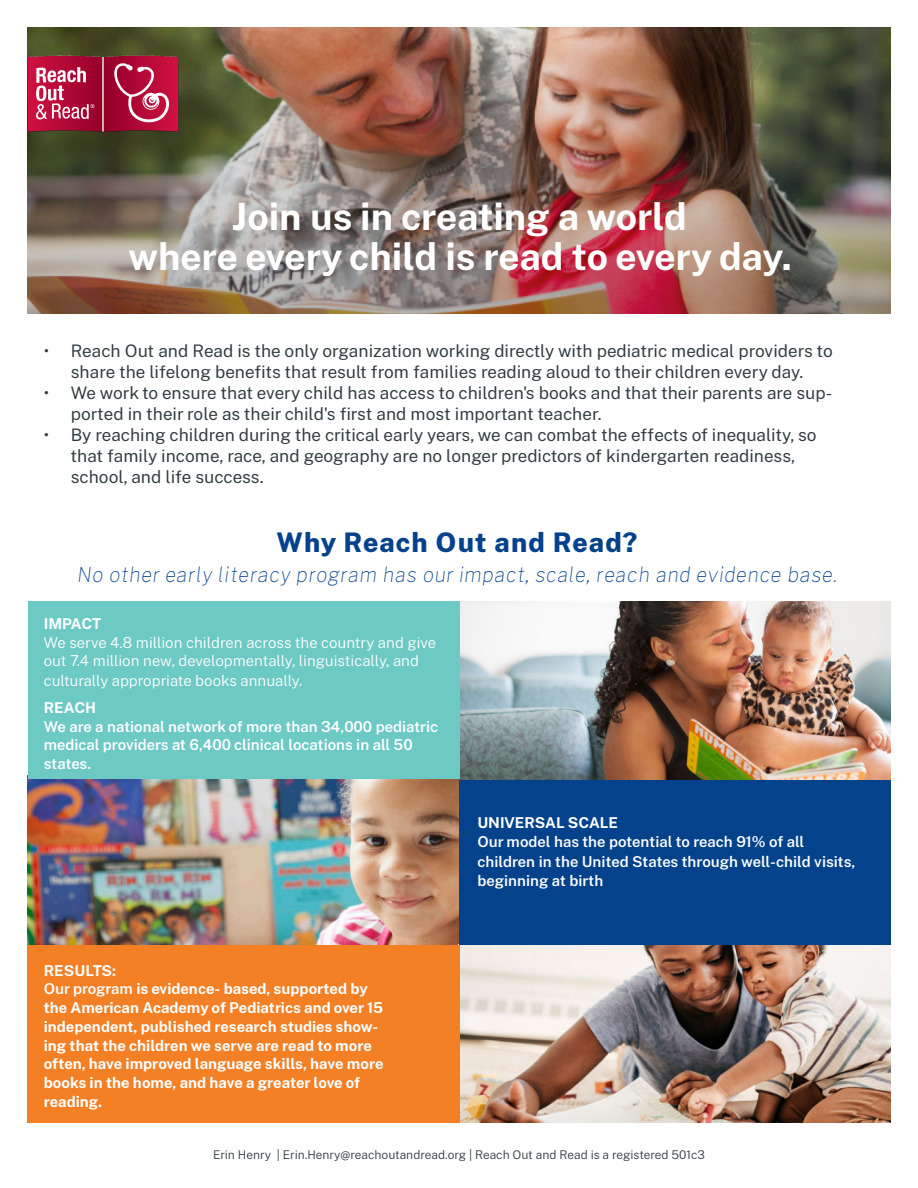
<style>
.page{position:relative;width:918px;height:1188px;background:#fff}
.page>*{position:absolute;margin:0;border:0;box-sizing:border-box;transform-origin:0 0}
.t1{font:700 37.5px/40.5px "Public Sans";color:#fff;text-align:center}
.t2{font:800 27px "Public Sans";letter-spacing:.04em;color:#05428c}
.t3{font:italic 100 21px "Public Sans";letter-spacing:.04em;color:#05428c}
.t4{font:17.25px/21px "Public Sans";color:#2f3b41}
.t5{font:700 15px/18.8px "Public Sans";color:#fff}
.t6{font:600 15px/18.8px "Public Sans";color:#fff}
.t7{font:300 15px/19.2px "Public Sans";color:#fff}
.t8{font:300 12px "Public Sans";color:#2f3b41}
.s1{font-weight:600}
</style>
<div class="page">
<img style="left:27px;top:27px;width:864px;height:286px">
<img style="left:27px;top:779px;width:432px;height:166px">
<img style="left:459px;top:945px;width:432px;height:178px">
<div style="left:459px;top:779px;width:432px;height:166px;background:#05428c"></div>
<div style="left:27px;top:945px;width:432px;height:178px;background:#f48026"></div>
<img style="left:460px;top:602px;width:431px;height:177px">
<div style="left:28px;top:602px;width:432px;height:177px;background:#6dc9c4"></div>
<img style="left:27px;top:37px;width:166px;height:99px">
<p class="t1" style="left:128px;top:196px;width:665px">Join us in creating a world<br>where every child is read to every day.</p>
<p class="t4" style="left:44px;top:340px;width:790px;text-align:center">• Reach Out and Read is the only organization working directly with pediatric medical providers to share the lifelong benefits that result from families reading aloud to their children every day.</p>
<p class="t4" style="left:71px;top:382px;width:763px;text-indent:-27px">• We work to ensure that every child has access to children's books and that their parents are sup&shy;ported in their role as their child's first and most important teacher.</p>
<p class="t4" style="left:71px;top:424px;width:747px;text-indent:-27px">• By reaching children during the critical early years, we can combat the effects of inequality, so that family income, race, and geography are no longer predictors of kindergarten readiness, school, and life success.</p>
<p class="t2" style="left:277px;top:525px;width:363px">Why Reach Out and Read?</p>
<p class="t3" style="left:77px;top:559px;width:761px">No other early literacy program has our impact, scale, reach and evidence base.</p>
<p class="t5" style="left:44px;top:614px;width:59px">IMPACT</p>
<p class="t7" style="left:44px;top:632px;width:394px">We serve 4.8 million children across the country and give out 7.4 million new, developmentally, linguistically, and culturally appropriate books annually.</p>
<p class="t5" style="left:44px;top:698px;width:54px">REACH</p>
<p class="t6" style="left:44px;top:717px;width:396px">We are a national network of more than 34,000 pediatric medical providers at 6,400 clinical locations in all 50 states.</p>
<p class="t5" style="left:44px;top:961px;width:74px">RESULTS:</p>
<p class="t5" style="left:44px;top:979px;width:341px"><span class="s1">Our program</span> is evidence- based, supported by the American Academy of Pediatrics and over 15 independent, published research studies show&shy;ing that the children we serve are read to more often, have improved language skills, have more books in the home, and have a greater love of reading.</p>
<p class="t5" style="left:477px;top:813px;width:142px">UNIVERSAL SCALE</p>
<p class="t6" style="left:477px;top:832px;width:328px">Our model has the potential to reach 91% of all</p>
<p class="t6" style="left:477px;top:851px;width:380px;line-height:19.5px">children in the United States through well-child visits, beginning at birth</p>
<p class="t8" style="left:213px;top:1148px;width:493px">Erin Henry | Erin.Henry@reachoutandread.org | Reach Out and Read is a registered 501c3</p>
</div>
